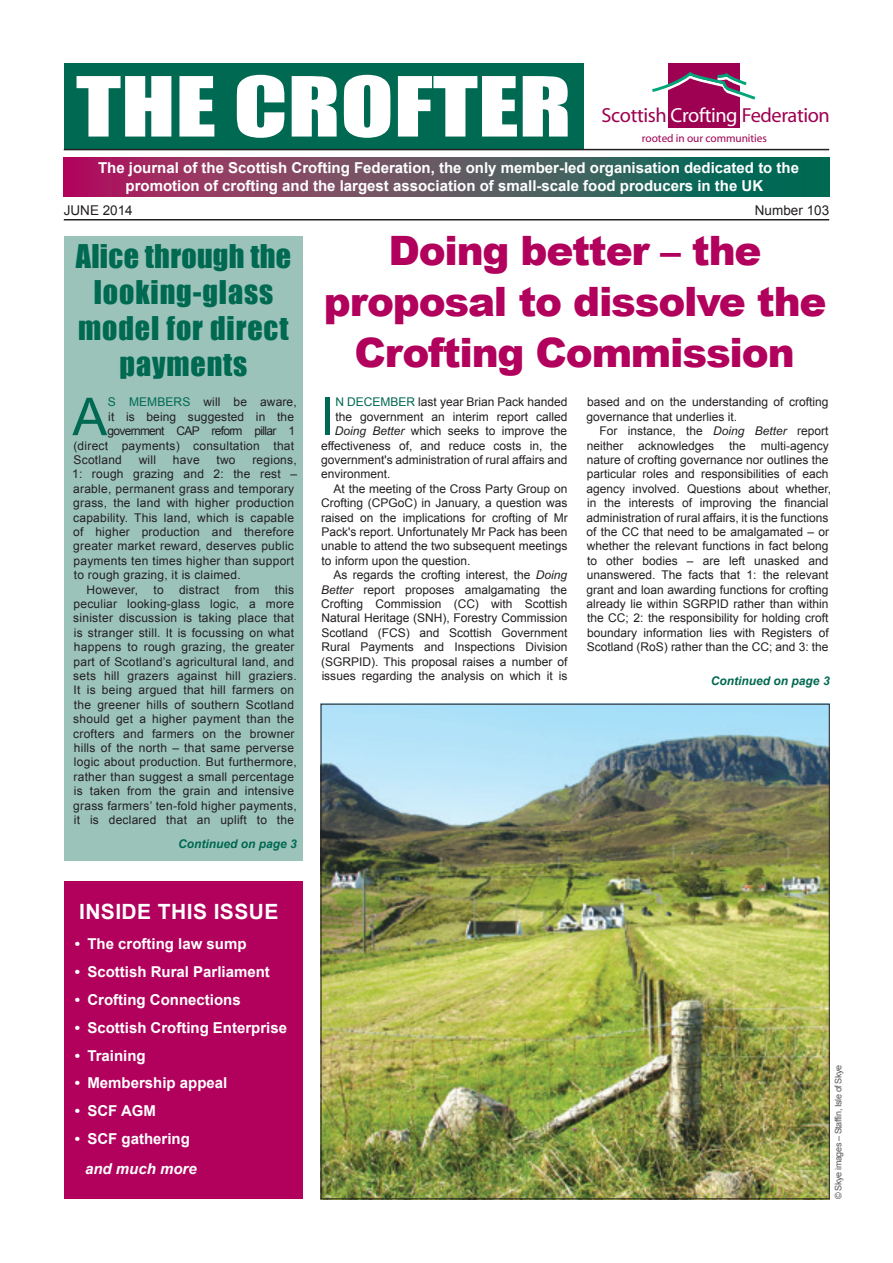
<style>
.page{position:relative;width:893px;height:1263px;background:#fff}
.page>*{position:absolute;margin:0;border:0;box-sizing:border-box;transform-origin:0 0}
.t1{font:76.5px "Impact";color:#fff;scale:1.28 1}
.main_body_text{font:52.2px "Arial";color:#006951}
.header3{font:900 40.5px/51px "Arial";letter-spacing:-.03em;color:#b1015c;text-align:center}
.header1{font:30px/36px "Impact";letter-spacing:.03em;color:#006951;text-align:center}
.main_body_text-2{font:700 21px "Arial";letter-spacing:.02em;color:#fff}
.t2{font:20.4px "Myriad";letter-spacing:-.02em;color:#9e0151}
.main_body_text-3{font:700 15px/18px "Arial";color:#fff;text-align:center}
.main_body_text-4{font:italic 700 15px "Arial";color:#fff}
.t3{font:13.5px "Arial";color:#231f20}
.main_body_text-5{font:12px/14.4px "Arial";color:#231f20;text-align:justify}
.main_body_text-6{font:12px/14.4px "Arial";letter-spacing:.02em;color:#231f20}
.Continue_next_page{font:italic 700 12px "Arial";color:#006951}
.main_body_text-7{font:12px "Arial";letter-spacing:-.06em;color:#231f20}
.t4{font:11.4px "Myriad";letter-spacing:-.005em;color:#9e0151}
.credit{font:9px "Arial";letter-spacing:-.04em;color:#57585a}
.s1{color:#fff}
.s2{color:#006951}
.s3{font-style:italic}
</style>
<div class="page">
<div style="left:64px;top:236px;width:239px;height:624px;background:#9bc3ba"></div>
<div style="left:64px;top:64px;width:520px;height:85px;background:#006951"></div>
<hr style="left:64px;top:219px;width:765px;height:1px;background:#231f20">
<hr style="left:64px;top:149px;width:765px;height:1px;background:#231f20">
<img style="left:323px;top:706px;width:505px;height:491px">
<svg style="left:64px;top:157px;width:765px;height:40px;background:#5b505e"></svg>
<div style="left:669px;top:64px;width:71px;height:64px;background:#9e0151"></div>
<svg style="left:652px;top:64px;width:104px;height:40px"></svg>
<div style="left:64px;top:881px;width:239px;height:318px;background:#b1015c"></div>
<p class="t1" style="left:76px;top:47px;width:389px">THE CROFTER</p>
<p class="t2" style="left:602px;top:105px;width:230px">Scottish <span class="s1">Crofting</span> Federation</p>
<p class="t4" style="left:642px;top:133px;width:126px">rooted in our communities</p>
<p class="main_body_text-3" style="left:98px;top:159px;width:702px">The journal of the Scottish Crofting Federation, the only member-led organisation dedicated to the promotion of crofting and the largest association of small-scale food producers in the UK</p>
<p class="t3" style="left:64px;top:202px;width:71px">JUNE 2014</p>
<p class="t3" style="left:755px;top:202px;width:76px">Number 103</p>
<p class="header1" style="left:76px;top:238px;width:217px">Alice through the looking-glass model for direct payments</p>
<p class="main_body_text" style="left:72px;top:387px;width:36px">A</p>
<p class="main_body_text-5" style="left:108px;top:395px;width:190px"><span class="s2">S MEMBERS</span> will be aware,</p>
<p class="main_body_text-5" style="left:108px;top:409px;width:187px">it is being suggested in the</p>
<p class="main_body_text-7" style="left:108px;top:424px;width:189px">government CAP reform pillar 1</p>
<p class="main_body_text-6" style="left:73px;top:438px;width:222px">(direct payments) consultation that</p>
<p class="main_body_text-6" style="left:74px;top:452px;width:50px">Scotland</p>
<p class="main_body_text-5" style="left:139px;top:452px;width:19px">will</p>
<p class="main_body_text-5" style="left:173px;top:452px;width:28px">have</p>
<p class="main_body_text-5" style="left:216px;top:452px;width:21px">two</p>
<p class="main_body_text-6" style="left:72px;top:452px;width:226px;text-indent:180px">regions, 1: rough grazing and 2: the rest – arable, permanent grass and temporary grass, the land with higher production capability. This land, which is capable of higher production and therefore greater market reward, deserves public payments ten times higher than support to rough grazing, it is claimed.</p>
<p class="main_body_text-6" style="left:87px;top:582px;width:53px">However,</p>
<p class="main_body_text-5" style="left:154px;top:582px;width:12px">to</p>
<p class="main_body_text-6" style="left:179px;top:582px;width:42px">distract</p>
<p class="main_body_text-5" style="left:235px;top:582px;width:26px">from</p>
<p class="main_body_text-6" style="left:73px;top:582px;width:225px;text-indent:202px">this peculiar looking-glass logic, a more sinister discussion is taking place that is stranger still. It is focussing on what happens to rough grazing, the greater part of Scotland’s agricultural land, and sets hill grazers against hill graziers.<br>It is being argued that hill farmers on the greener hills of southern Scotland should get a higher payment than the crofters and farmers on the browner hills of the north – that same perverse logic about production. But furthermore, rather than suggest a small percentage is taken from the grain and intensive grass farmers’ ten-fold higher payments, it is declared that an uplift to the</p>
<p class="Continue_next_page" style="left:178px;top:837px;width:120px">Continued on page 3</p>
<p class="main_body_text-2" style="left:79px;top:900px;width:201px">INSIDE THIS ISSUE</p>
<p class="main_body_text-3" style="left:75px;top:935px;width:173px">• The crofting law sump</p>
<p class="main_body_text-3" style="left:75px;top:963px;width:197px">• Scottish Rural Parliament</p>
<p class="main_body_text-3" style="left:75px;top:991px;width:168px">• Crofting Connections</p>
<p class="main_body_text-3" style="left:75px;top:1018px;width:214px">• Scottish Crofting Enterprise</p>
<p class="main_body_text-3" style="left:75px;top:1046px;width:73px">• Training</p>
<p class="main_body_text-3" style="left:75px;top:1074px;width:154px">• Membership appeal</p>
<p class="main_body_text-3" style="left:75px;top:1102px;width:83px">• SCF AGM</p>
<p class="main_body_text-3" style="left:75px;top:1129px;width:117px">• SCF gathering</p>
<p class="main_body_text-4" style="left:85px;top:1160px;width:113px">and much more</p>
<p class="header3" style="left:324px;top:224px;width:504px">Doing better – the proposal to dissolve the<br>Crofting Commission</p>
<p class="main_body_text" style="left:320px;top:387px;width:16px">I</p>
<p class="main_body_text-5" style="left:335px;top:395px;width:234px"><span class="s2">N DECEMBER</span> last year Brian Pack handed</p>
<p class="main_body_text-5" style="left:586px;top:395px;width:244px">based and on the understanding of crofting governance that underlies it.</p>
<p class="main_body_text-5" style="left:586px;top:424px;width:246px;text-align:left;text-indent:13px">For instance, the <span class="s3">Doing Better</span> report neither acknowledges the multi-agency nature of crofting governance nor outlines the particular roles and responsibilities of each agency involved. Questions about whether, in the interests of improving the financial administration of rural affairs, it is the functions of the CC that need to be amalgamated – or whether the relevant functions in fact belong to other bodies – are left unasked and unanswered. The facts that 1: the relevant grant and loan awarding functions for crofting already lie within SGRPID rather than within the CC; 2: the responsibility for holding croft boundary information lies with Registers of Scotland (RoS) rather than the CC; and 3: the</p>
<p class="main_body_text-5" style="left:335px;top:409px;width:233px">the government an interim report called</p>
<p class="main_body_text-5" style="left:335px;top:424px;width:234px"><span class="s3">Doing Better</span> which seeks to improve the</p>
<p class="main_body_text-5" style="left:321px;top:438px;width:248px">effectiveness of, and reduce costs in, the</p>
<p class="main_body_text-5" style="left:321px;top:452px;width:248px">government's administration of rural affairs and</p>
<p class="main_body_text-5" style="left:321px;top:467px;width:71px">environment.</p>
<p class="main_body_text-5" style="left:321px;top:481px;width:248px;text-indent:12px">At the meeting of the Cross Party Group on Crofting (CPGoC) in January, a question was raised on the implications for crofting of Mr Pack's report. Unfortunately Mr Pack has been unable to attend the two subsequent meetings to inform upon the question.</p>
<p class="main_body_text-5" style="left:321px;top:568px;width:248px;text-indent:12px">As regards the crofting interest, the <span class="s3">Doing Better</span> report proposes amalgamating the Crofting Commission (CC) with Scottish Natural Heritage (SNH), Forestry Commission Scotland (FCS) and Scottish Government Rural Payments and Inspections Division (SGRPID). This proposal raises a number of issues regarding the analysis on which it is</p>
<p class="Continue_next_page" style="left:711px;top:674px;width:120px">Continued on page 3</p>
<p class="credit" style="left:833px;top:1199px;width:136px;rotate:-90deg">© Skye images – Staffin, Isle of Skye</p>
</div>
